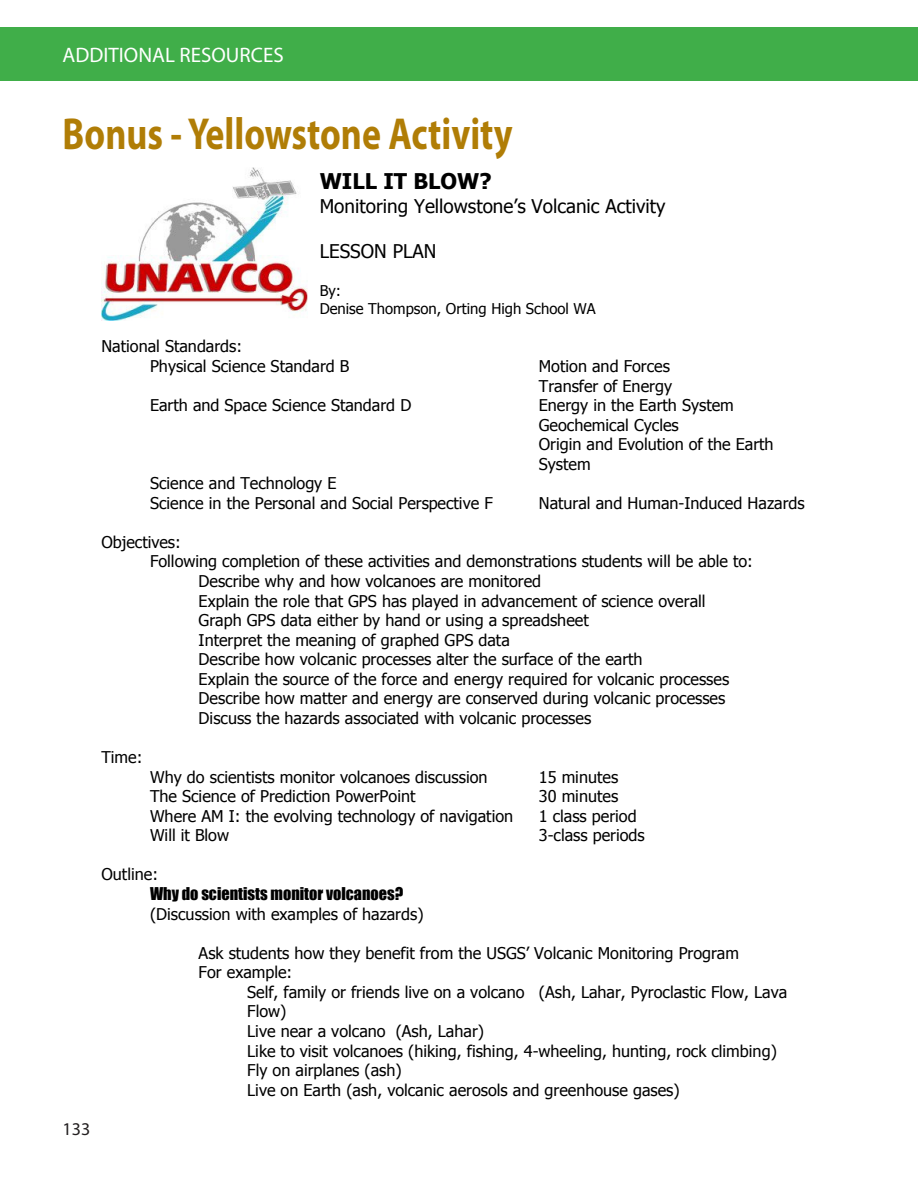
<style>
.page{position:relative;width:918px;height:1188px;background:#fff}
.page>*{position:absolute;margin:0;border:0;box-sizing:border-box;transform-origin:0 0}
.t1{font:700 45px "Myriad Pro";color:#b07d06;scale:.8 1}
.t2{font:700 21.6px "Tahoma";color:#000}
.t3{font:21px "Myriad Pro";color:#fff}
.t4{font:18.9px "Tahoma";color:#000}
.t5{font:18px "Myriad Pro";color:#231f20}
.t6{font:16.2px/19.5px "Tahoma";color:#000}
.t7{font:14.85px/17.9px "Tahoma";color:#000}
.s1{font-family:"Impact"}
</style>
<div class="page">
<div style="left:0;top:27px;width:918px;height:54px;background:#40ae49"></div>
<img style="left:101px;top:168px;width:207px;height:152px">
<p class="t3" style="left:63px;top:42px;width:223px">ADDITIONAL RESOURCES</p>
<p class="t1" style="left:63px;top:104px;width:564px">Bonus - Yellowstone Activity</p>
<p class="t2" style="left:320px;top:166px;width:173px">WILL IT BLOW?</p>
<p class="t4" style="left:320px;top:193px;width:347px">Monitoring Yellowstone’s Volcanic Activity</p>
<p class="t4" style="left:320px;top:239px;width:118px">LESSON PLAN</p>
<p class="t7" style="left:320px;top:281px;width:278px">By:<br>Denise Thompson, Orting High School WA</p>
<p class="t6" style="left:150px;top:336px;width:201px;text-indent:-49px">National Standards:<br>Physical Science Standard B</p>
<p class="t6" style="left:539px;top:355px;width:135px">Motion and Forces<br>Transfer of Energy</p>
<p class="t6" style="left:150px;top:395px;width:263px">Earth and Space Science Standard D</p>
<p class="t6" style="left:539px;top:395px;width:236px">Energy in the Earth System<br>Geochemical Cycles<br>Origin and Evolution of the Earth<br>System</p>
<p class="t6" style="left:150px;top:473px;width:344px">Science and Technology E<br>Science in the Personal and Social Perspective F</p>
<p class="t6" style="left:539px;top:492px;width:267px">Natural and Human-Induced Hazards</p>
<p class="t5" style="left:63px;top:1118px;width:29px">133</p>
<p class="t6" style="left:101px;top:531px;width:81px">Objectives:</p>
<p class="t6" style="left:150px;top:551px;width:604px">Following completion of these activities and demonstrations students will be able to:</p>
<p class="t6" style="left:199px;top:571px;width:344px">Describe why and how volcanoes are monitored</p>
<p class="t6" style="left:199px;top:590px;width:508px">Explain the role that GPS has played in advancement of science overall</p>
<p class="t6" style="left:199px;top:610px;width:392px">Graph GPS data either by hand or using a spreadsheet</p>
<p class="t6" style="left:199px;top:629px;width:313px">Interpret the meaning of graphed GPS data</p>
<p class="t6" style="left:199px;top:649px;width:445px">Describe how volcanic processes alter the surface of the earth</p>
<p class="t6" style="left:199px;top:668px;width:532px">Explain the source of the force and energy required for volcanic processes</p>
<p class="t6" style="left:199px;top:688px;width:528px">Describe how matter and energy are conserved during volcanic processes</p>
<p class="t6" style="left:199px;top:707px;width:394px">Discuss the hazards associated with volcanic processes</p>
<p class="t6" style="left:101px;top:747px;width:42px">Time:</p>
<p class="t6" style="left:150px;top:766px;width:339px">Why do scientists monitor volcanoes discussion</p>
<p class="t6" style="left:539px;top:766px;width:81px">15 minutes</p>
<p class="t6" style="left:150px;top:786px;width:267px">The Science of Prediction PowerPoint</p>
<p class="t6" style="left:539px;top:786px;width:81px">30 minutes</p>
<p class="t6" style="left:150px;top:805px;width:365px">Where AM I: the evolving technology of navigation</p>
<p class="t6" style="left:539px;top:805px;width:99px">1 class period</p>
<p class="t6" style="left:150px;top:825px;width:81px">Will it Blow</p>
<p class="t6" style="left:539px;top:825px;width:107px">3-class periods</p>
<p class="t6" style="left:150px;top:864px;width:275px;text-indent:-49px">Outline:<br><span class="s1">Why do scientists monitor volcanoes? </span>(Discussion with examples of hazards)</p>
<p class="t6" style="left:199px;top:942px;width:542px">Ask students how they benefit from the USGS’ Volcanic Monitoring Program</p>
<p class="t6" style="left:199px;top:962px;width:95px">For example:</p>
<p class="t6" style="left:247px;top:981px;width:542px">Self, family or friends live on a volcano (Ash, Lahar, Pyroclastic Flow, Lava</p>
<p class="t6" style="left:247px;top:1001px;width:41px">Flow)</p>
<p class="t6" style="left:247px;top:1021px;width:238px">Live near a volcano (Ash, Lahar)</p>
<p class="t6" style="left:247px;top:1040px;width:531px">Like to visit volcanoes (hiking, fishing, 4-wheeling, hunting, rock climbing)</p>
<p class="t6" style="left:247px;top:1060px;width:156px">Fly on airplanes (ash)</p>
<p class="t6" style="left:247px;top:1079px;width:434px">Live on Earth (ash, volcanic aerosols and greenhouse gases)</p>
</div>
